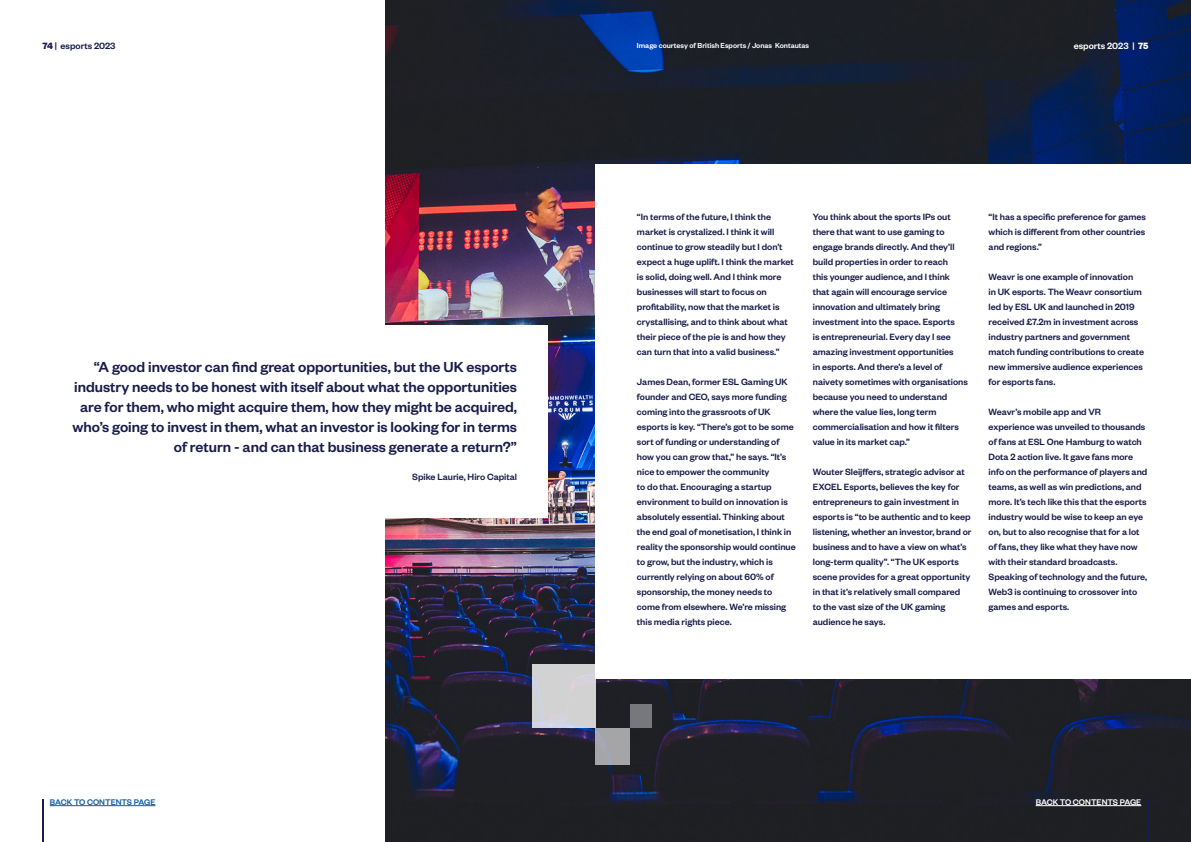
<style>
.page{position:relative;width:1191px;height:842px;background:#fff}
.page>*{position:absolute;margin:0;border:0;box-sizing:border-box;transform-origin:0 0}
.t1{font:500 16px/20px "Founders Grotesk";color:#191c4a;text-align:right}
.t2{font:500 10px/15px "Founders Grotesk";color:#191c4a}
.t3{font:500 10px "Founders Grotesk";color:#fff}
.t4{font:500 9px "Founders Grotesk";color:#175d9e}
.t5{font:500 9px "Founders Grotesk";color:#fff}
.t6{font:500 8px "Founders Grotesk";color:#fff}
.s1{font-weight:700}
</style>
<div class="page">
<img style="left:386px;top:0;width:805px;height:842px">
<hr style="left:1147px;top:799px;width:1px;height:43px;background:#191c4a">
<hr style="left:43px;top:799px;width:1px;height:43px;background:#191c4a">
<hr style="left:50px;top:805px;width:105px;height:1px;background:#175d9e">
<hr style="left:1035px;top:805px;width:106px;height:1px;background:#fff">
<div style="left:0;top:325px;width:547px;height:192px;background:#fff"></div>
<div style="left:595px;top:165px;width:596px;height:514px;background:#fff"></div>
<svg style="left:532px;top:664px;width:63px;height:64px;background:#d2d2d5"></svg>
<div style="left:595px;top:728px;width:34px;height:37px;background:linear-gradient(to right,#a5a6ad,#a5a5a5)"></div>
<div style="left:629px;top:705px;width:22px;height:23px;background:#77787b"></div>
<p class="t2" style="left:43px;top:38px;width:75px"><span class="s1">74</span> | esports 2023</p>
<p class="t3" style="left:1073px;top:39px;width:76px">esports 2023 | <span class="s1">75</span></p>
<p class="t6" style="left:637px;top:40px;width:174px">Image courtesy of British Esports / Jonas Kontautas</p>
<p class="t1" style="left:73px;top:356px;width:446px">“A good investor can find great opportunities, but the UK esports industry needs to be honest with itself about what the opportunities are for them, who might acquire them, how they might be acquired, who’s going to invest in them, what an investor is looking for in terms of return - and can that business generate a return?”</p>
<p class="t2" style="left:412px;top:469px;width:106px">Spike Laurie, Hiro Capital</p>
<p class="t2" style="left:637px;top:208px;width:158px">“In terms of the future, I think the market is crystalized. I think it will continue to grow steadily but I don’t expect a huge uplift. I think the market is solid, doing well. And I think more businesses will start to focus on profitability, now that the market is crystallising, and to think about what their piece of the pie is and how they can turn that into a valid business.”</p>
<p class="t2" style="left:637px;top:373px;width:160px">James Dean, former ESL Gaming UK founder and CEO, says more funding coming into the grassroots of UK esports is key. “There’s got to be some sort of funding or understanding of how you can grow that,” he says. “It’s nice to empower the community<br>to do that. Encouraging a startup environment to build on innovation is absolutely essential. Thinking about the end goal of monetisation, I think in reality the sponsorship would continue to grow, but the industry, which is currently relying on about 60% of sponsorship, the money needs to come from elsewhere. We’re missing this media rights piece.</p>
<p class="t2" style="left:812px;top:208px;width:156px">You think about the sports IPs out there that want to use gaming to engage brands directly. And they’ll build properties in order to reach<br>this younger audience, and I think that again will encourage service innovation and ultimately bring investment into the space. Esports<br>is entrepreneurial. Every day I see amazing investment opportunities<br>in esports. And there’s a level of naivety sometimes with organisations because you need to understand where the value lies, long term commercialisation and how it filters value in its market cap.”</p>
<p class="t2" style="left:812px;top:463px;width:160px">Wouter Sleijffers, strategic advisor at EXCEL Esports, believes the key for entrepreneurs to gain investment in esports is “to be authentic and to keep listening, whether an investor, brand or business and to have a view on what’s long-term quality”. “The UK esports scene provides for a great opportunity in that it’s relatively small compared<br>to the vast size of the UK gaming audience he says.</p>
<p class="t2" style="left:988px;top:208px;width:159px;text-align:justify">“It has a specific preference for games which is different from other countries and regions.”</p>
<p class="t2" style="left:988px;top:268px;width:157px">Weavr is one example of innovation<br>in UK esports. The Weavr consortium led by ESL UK and launched in 2019 received £7.2m in investment across industry partners and government match funding contributions to create new immersive audience experiences for esports fans.</p>
<p class="t2" style="left:988px;top:403px;width:160px">Weavr’s mobile app and VR experience was unveiled to thousands of fans at ESL One Hamburg to watch Dota 2 action live. It gave fans more info on the performance of players and teams, as well as win predictions, and more. It’s tech like this that the esports industry would be wise to keep an eye on, but to also recognise that for a lot of fans, they like what they have now with their standard broadcasts.</p>
<p class="t2" style="left:988px;top:568px;width:160px">Speaking of technology and the future,<br>Web3 is continuing to crossover into games and esports.</p>
<p class="t4" style="left:50px;top:796px;width:107px">BACK TO CONTENTS PAGE</p>
<p class="t5" style="left:1035px;top:796px;width:107px">BACK TO CONTENTS PAGE</p>
</div>
